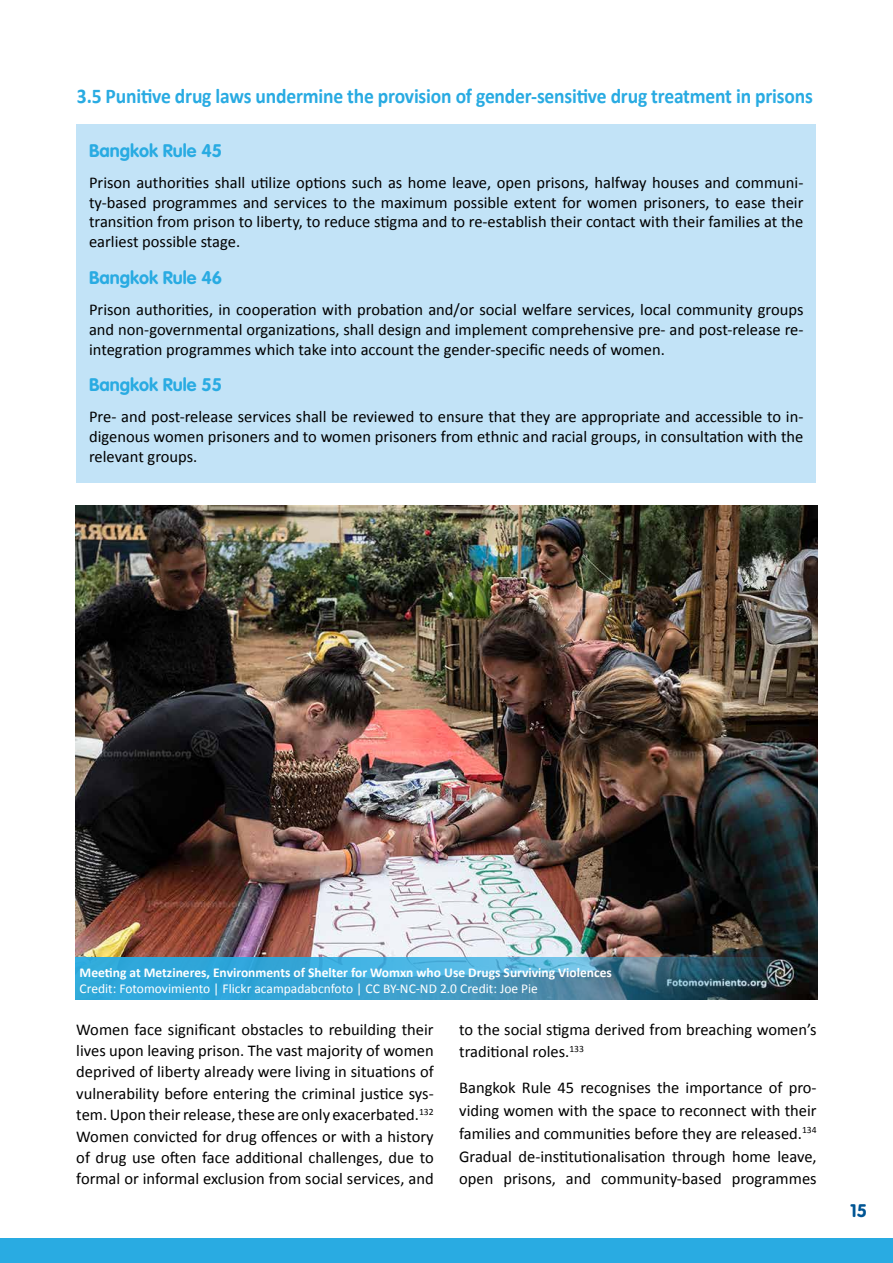
<style>
.page{position:relative;width:893px;height:1263px;background:#fff}
.page>*{position:absolute;margin:0;border:0;box-sizing:border-box;transform-origin:0 0}
.t1{font:700 21px "Calibri";letter-spacing:-.01em;color:#29abe2;scale:.93 1}
.t2{font:700 18px "VAG Rounded LT Pro";color:#29abe2}
.t3{font:700 18px "VAG Rounded LT Pro";color:#005594}
.t4{font:16.5px/19.8px "Calibri";color:#000;text-align:justify}
.t5{font:700 13.5px "Calibri";color:#fff}
.t6{font:13.5px "Calibri";color:#fff}
</style>
<div class="page">
<div style="left:0;top:1238px;width:893px;height:25px;background:#29abe2"></div>
<div style="left:76px;top:124px;width:740px;height:359px;background:#c2e3f7"></div>
<img style="left:75px;top:505px;width:742px;height:452px">
<svg style="left:75px;top:957px;width:743px;height:43px;background:#3b8cb0"></svg>
<p class="t1" style="left:77px;top:83px;width:793px">3.5 Punitive drug laws undermine the provision of gender-sensitive drug treatment in prisons</p>
<p class="t2" style="left:89px;top:139px;width:135px">Bangkok Rule 45</p>
<p class="t4" style="left:89px;top:172px;width:716px">Prison authorities shall utilize options such as home leave, open prisons, halfway houses and communi&shy;ty-based programmes and services to the maximum possible extent for women prisoners, to ease their transition from prison to liberty, to reduce stigma and to re-establish their contact with their families at the earliest possible stage.</p>
<p class="t2" style="left:89px;top:266px;width:135px">Bangkok Rule 46</p>
<p class="t4" style="left:89px;top:300px;width:716px">Prison authorities, in cooperation with probation and/or social welfare services, local community groups and non-governmental organizations, shall design and implement comprehensive pre- and post-release re&shy;integration programmes which take into account the gender-specific needs of women.</p>
<p class="t2" style="left:89px;top:374px;width:135px">Bangkok Rule 55</p>
<p class="t4" style="left:89px;top:407px;width:716px">Pre- and post-release services shall be reviewed to ensure that they are appropriate and accessible to in&shy;digenous women prisoners and to women prisoners from ethnic and racial groups, in consultation with the relevant groups.</p>
<p class="t5" style="left:80px;top:964px;width:534px">Meeting at Metzineres, Environments of Shelter for Womxn who Use Drugs Surviving Violences</p>
<p class="t6" style="left:80px;top:979px;width:460px">Credit: Fotomovimiento | Flickr acampadabcnfoto | CC BY-NC-ND 2.0 Credit: Joe Pie</p>
<p class="t4" style="left:76px;top:1018px;width:359px;line-height:21.5px">Women face significant obstacles to rebuilding their lives upon leaving prison. The vast majority of women deprived of liberty already were living in situations of vulnerability before entering the criminal justice sys&shy;tem. Upon their release, these are only exacerbated.<sup>132<br></sup>Women convicted for drug offences or with a history of drug use often face additional challenges, due to formal or informal exclusion from social services, and</p>
<p class="t4" style="left:459px;top:1018px;width:359px;line-height:22.8px">to the social stigma derived from breaching women’s traditional roles.<sup>133</sup></p>
<p class="t4" style="left:459px;top:1076px;width:359px;line-height:22.8px">Bangkok Rule 45 recognises the importance of pro&shy;viding women with the space to reconnect with their families and communities before they are released.<sup>134<br></sup>Gradual de-institutionalisation through home leave, open prisons, and community-based programmes</p>
<p class="t3" style="left:850px;top:1199px;width:18px">15</p>
</div>
